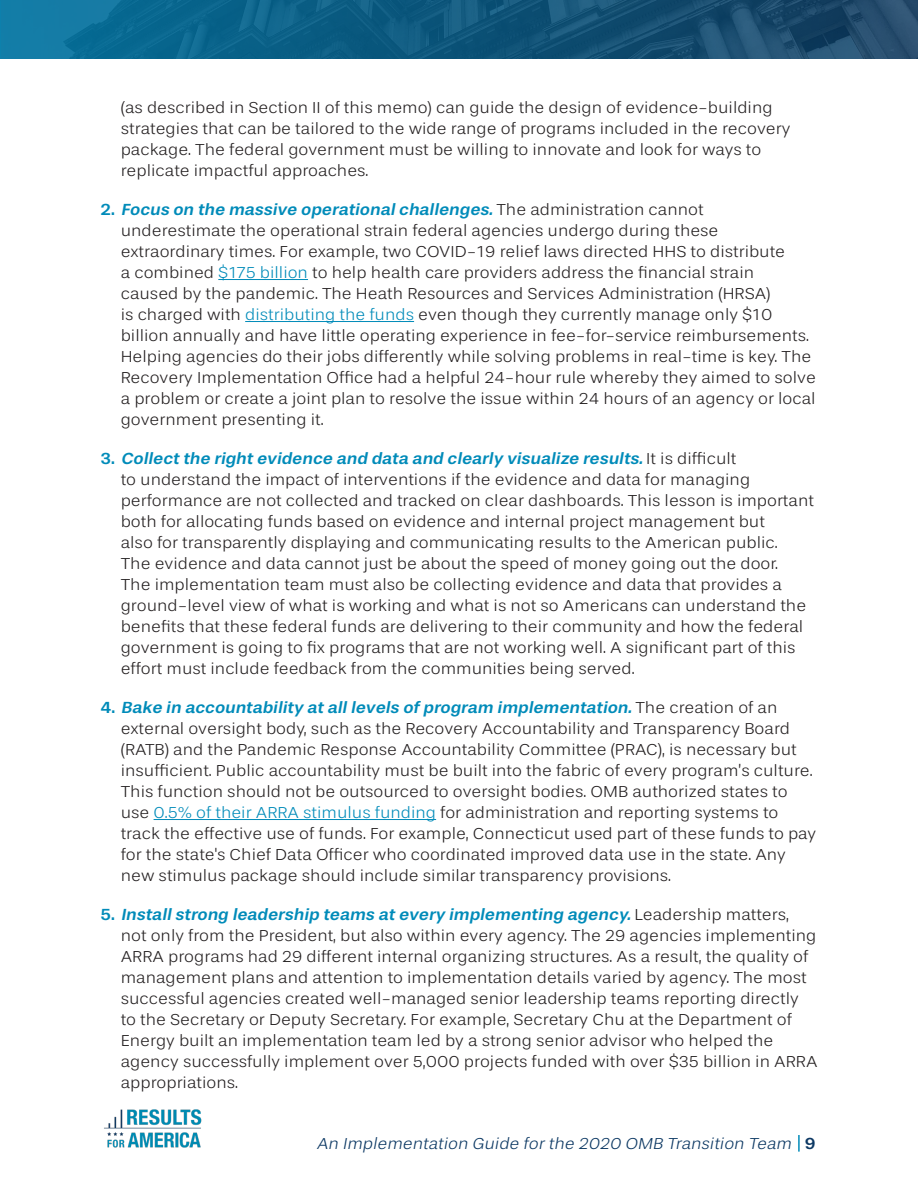
<style>
.page{position:relative;width:918px;height:1188px;background:#fff}
.page>*{position:absolute;margin:0;border:0;box-sizing:border-box;transform-origin:0 0}
.t1{font:300 16.5px/21px "Stevie Sans";color:#231f20;scale:1.05 1}
.t2{font:italic 300 16.5px "Stevie Sans";color:#0c3863;scale:1.05 1}
.t3{font:500 16.5px "Stevie Sans";color:#0c3863;scale:1.05 1}
.s1{font-weight:500;color:#008bb9}
.s2{font-weight:500;font-style:italic;color:#008bb9}
.s3{color:#008bb9}
</style>
<div class="page">
<svg style="left:1px;top:0;width:917px;height:59px;background:#125a7f"></svg>
<svg style="left:798px;top:1135px;width:2px;height:17px"></svg>
<hr style="left:0;top:0;width:1px;height:59px;background:#008bb9">
<hr style="left:218px;top:279px;width:90px;height:1px;background:#008bb9">
<hr style="left:245px;top:321px;width:169px;height:1px;background:#008bb9">
<hr style="left:154px;top:819px;width:282px;height:1px;background:#008bb9">
<img style="left:104px;top:1109px;width:98px;height:39px">
<p class="t1" style="left:121px;top:97px;width:639px">(as described in Section II of this memo) can guide the design of evidence-building strategies that can be tailored to the wide range of programs included in the recovery package. The federal government must be willing to innovate and look for ways to replicate impactful approaches.</p>
<p class="t1" style="left:121px;top:199px;width:664px;text-indent:-20px"><span class="s1">2 .</span> <span class="s2">Focus on the massive operationalchallenges.</span>T h e a d m i n i s t r at i o n c a n n o t underestimate the operational strain federal agencies undergo during these extraordinary times. For example, two COVID-19 relief laws directed HHS to distribute<br>a combined <span class="s3">$175 billion</span> to help health care providers address the financial strain caused by the pandemic. The Heath Resources and Services Administration (HRSA)<br>is charged with <span class="s3">distributing the funds</span> even though they currently manage only $10 billion annually and have little operating experience in fee-for-service reimbursements.<br>Helping agencies do their jobs differently while solving problems in real-time is key. The Recovery Implementation Office had a helpful 24-hour rule whereby they aimed to solve a problem or create a joint plan to resolve the issue within 24 hours of an agency or local government presenting it.</p>
<p class="t1" style="left:121px;top:448px;width:662px;text-indent:-20px"><span class="s1">3 .</span> <span class="s2">Collect the right evidence and data and clearly visualize results.</span>I t i s d i ffi c u l t<br>to understand the impact of interventions if the evidence and data for managing performance are not collected and tracked on clear dashboards. This lesson is important both for allocating funds based on evidence and internal project management but<br>also for transparently displaying and communicating results to the American public.<br>The evidence and data cannot just be about the speed of money going out the door.<br>The implementation team must also be collecting evidence and data that provides a ground-level view of what is working and what is not so Americans can understand the benefits that these federal funds are delivering to their community and how the federal government is going to fix programs that are not working well. A significant part of this effort must include feedback from the communities being served.</p>
<p class="t1" style="left:121px;top:697px;width:664px;text-indent:-20px"><span class="s1">4 .</span> <span class="s2">Bake in accountability at alllevels of program implementation.</span>T h e c r e at i o n o f a n external oversight body, such as the Recovery Accountability and Transparency Board (RATB) and the Pandemic Response Accountability Committee (PRAC), is necessary but insufficient. Public accountability must be built into the fabric of every program’s culture.<br>This function should not be outsourced to oversight bodies. OMB authorized states to use <span class="s3">0.5% of their ARRA stimulus funding</span> for administration and reporting systems to track the effective use of funds. For example, Connecticut used part of these funds to pay for the state's Chief Data Officer who coordinated improved data use in the state. Any new stimulus package should include similar transparency provisions.</p>
<p class="t1" style="left:121px;top:904px;width:665px;text-indent:-20px"><span class="s1">5 .</span> <span class="s2">Installstrong leadership teams at every implementing agency.</span>L e a d e r s h i p m att e r s , not only from the President, but also within every agency. The 29 agencies implementing ARRA programs had 29 different internal organizing structures. As a result, the quality of management plans and attention to implementation details varied by agency. The most successful agencies created well-managed senior leadership teams reporting directly to the Secretary or Deputy Secretary. For example, Secretary Chu at the Department of Energy built an implementation team led by a strong senior advisor who helped the agency successfully implement over 5,000 projects funded with over $35 billion in ARRA appropriations.</p>
<p class="t2" style="left:316px;top:1135px;width:457px">An Implementation Guide for the 2020 OMB Transition Team</p>
<p class="t3" style="left:805px;top:1135px;width:12px">9</p>
</div>
